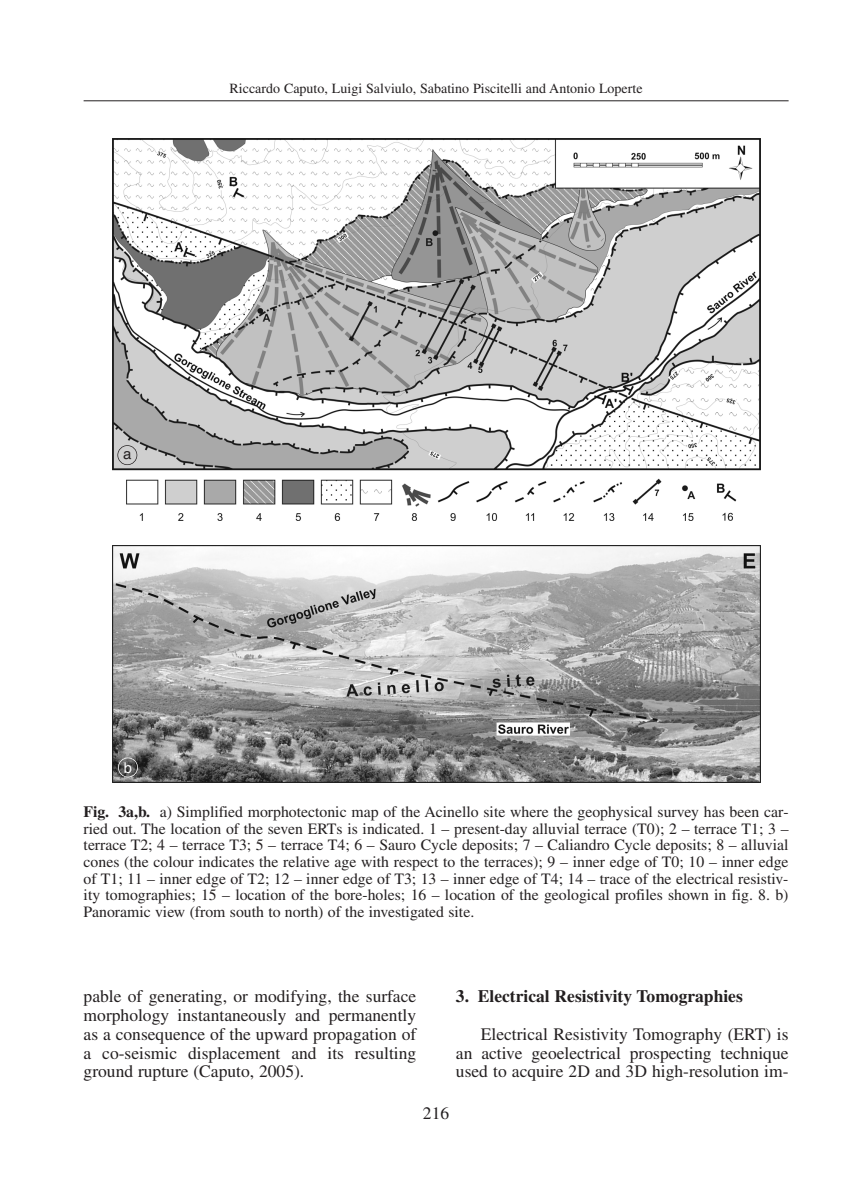
<style>
.page{position:relative;width:844px;height:1191px;background:#fff}
.page>*{position:absolute;margin:0;border:0;box-sizing:border-box;transform-origin:0 0}
.t1{font:17.5px/18.9px "Times";color:#231f20;text-align:justify}
.t2{font:700 17.5px "Times";color:#231f20}
.t3{font:15.75px/16.6px "Times";color:#231f20;text-align:justify}
.t4{font:14.88px "Helvetica";color:#231f20}
.t5{font:14.88px "Helvetica";color:#fff}
.t6{font:14px "Times";color:#231f20}
.s1{font-weight:700}
</style>
<div class="page">
<hr style="left:84px;top:100px;width:704px;height:1px;background:#231f20">
<img style="left:112px;top:138px;width:648px;height:382px">
<img style="left:112px;top:545px;width:647px;height:237px">
<div style="left:117px;top:445px;width:20px;height:20px;border:1px solid #231f20;border-radius:50%"></div>
<div style="left:118px;top:757px;width:20px;height:20px;border:1px solid #fff;border-radius:50%"></div>
<p class="t6" style="left:229px;top:83px;width:414px">Riccardo Caputo, Luigi Salviulo, Sabatino Piscitelli and Antonio Loperte</p>
<p class="t4" style="left:123px;top:448px;width:10px">a</p>
<p class="t5" style="left:124px;top:762px;width:10px">b</p>
<p class="t3" style="left:84px;top:805px;width:706px"><span class="s1">Fig. 3a,b.</span> a) Simplified morphotectonic map of the Acinello site where the geophysical survey has been car&shy;ried out. The location of the seven ERTs is indicated. 1 – present-day alluvial terrace (T0); 2 – terrace T1; 3 – terrace T2; 4 – terrace T3; 5 – terrace T4; 6 – Sauro Cycle deposits; 7 – Caliandro Cycle deposits; 8 – alluvial cones (the colour indicates the relative age with respect to the terraces); 9 – inner edge of T0; 10 – inner edge of T1; 11 – inner edge of T2; 12 – inner edge of T3; 13 – inner edge of T4; 14 – trace of the electrical resistiv&shy;ity tomographies; 15 – location of the bore-holes; 16 – location of the geological profiles shown in fig. 8. b)<br>Panoramic view (from south to north) of the investigated site.</p>
<p class="t1" style="left:84px;top:988px;width:334px">pable of generating, or modifying, the surface morphology instantaneously and permanently as a consequence of the upward propagation of a co-seismic displacement and its resulting ground rupture (Caputo, 2005).</p>
<p class="t2" style="left:456px;top:989px;width:288px">3. Electrical Resistivity Tomographies</p>
<p class="t1" style="left:456px;top:1026px;width:334px;text-indent:25px">Electrical Resistivity Tomography (ERT) is an active geoelectrical prospecting technique used to acquire 2D and 3D high-resolution im-</p>
<p class="t1" style="left:423px;top:1105px;width:28px">216</p>
</div>
